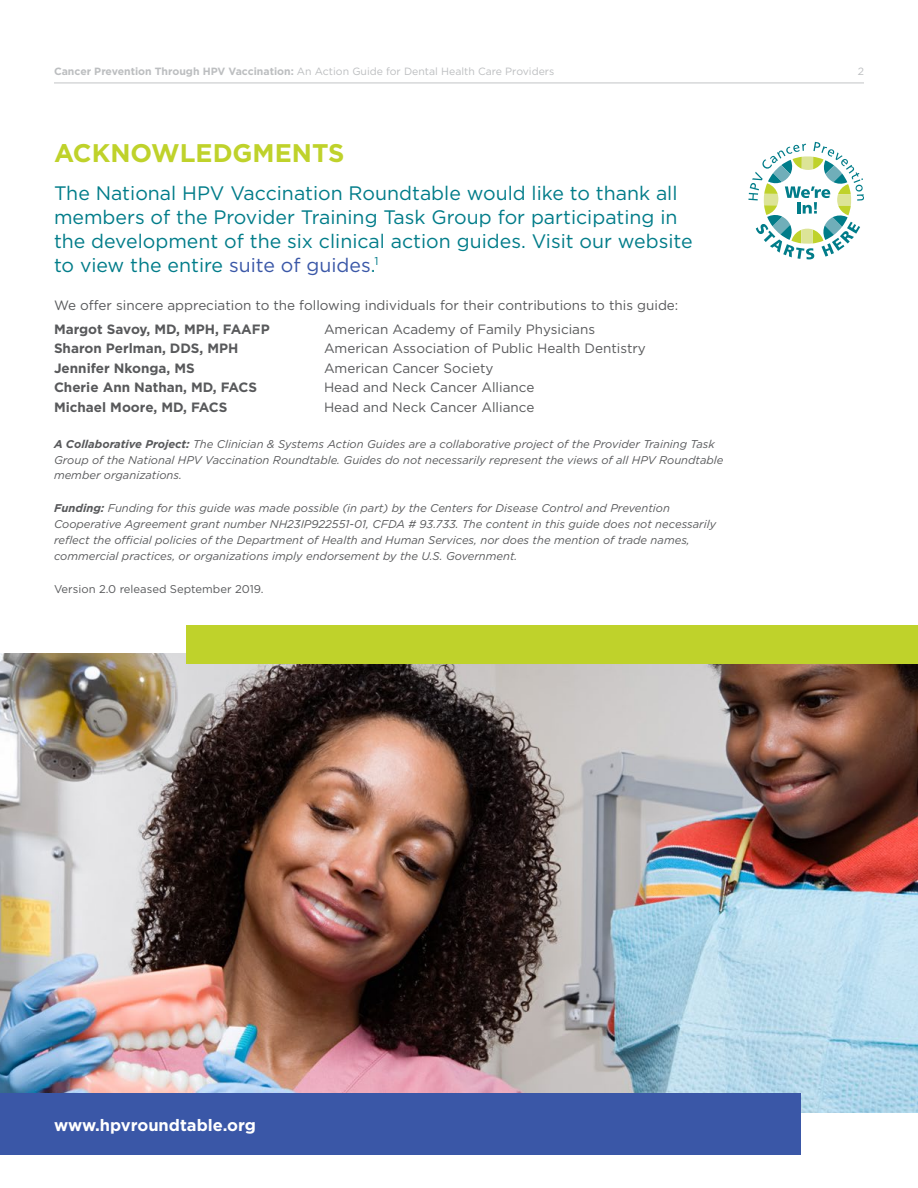
<style>
.page{position:relative;width:918px;height:1188px;background:#fff}
.page>*{position:absolute;margin:0;border:0;box-sizing:border-box;transform-origin:0 0}
.t1{font:700 25.5px "Gotham";color:#bfd22b}
.t2{font:19.5px/24px "Gotham";color:#007c89}
.t3{font:700 16.5px "Gotham";color:#fff}
.t4{font:13.5px "Gotham";color:#58595b}
.t5{font:700 13.5px "Gotham";color:#58595b}
.t6{font:italic 11.25px/15.8px "Gotham";color:#58595b}
.t7{font:11.25px "Gotham";color:#58595b}
.t8{font:10.5px "Gotham";color:#bcbec0}
.s1{font-weight:700}
.s2{color:#3a57a7}
</style>
<div class="page">
<hr style="left:54px;top:82px;width:810px;height:1px;background:#c9cacc">
<img style="left:0;top:654px;width:918px;height:459px">
<div style="left:187px;top:625px;width:731px;height:39px;background:#bfd22b"></div>
<div style="left:0;top:1094px;width:800px;height:61px;background:#3a57a7"></div>
<svg style="left:748px;top:142px;width:116px;height:117px"></svg>
<p class="t8" style="left:54px;top:64px;width:502px"><span class="s1">Cancer Prevention Through HPV Vaccination:</span> An Action Guide for Dental Health Care Providers</p>
<p class="t8" style="left:858px;top:64px;width:8px">2</p>
<h1 class="t1" style="left:54px;top:136px;width:292px">ACKNOWLEDGMENTS</h1>
<h2 class="t2" style="left:54px;top:180px;width:640px">The National HPV Vaccination Roundtable would like to thank all members of the Provider Training Task Group for participating in the development of the six clinical action guides. Visit our website to view the entire <span class="s2">suite of guides</span>.<sup>1</sup></h2>
<p class="t4" style="left:54px;top:297px;width:626px">We offer sincere appreciation to the following individuals for their contributions to this guide:</p>
<p class="t5" style="left:54px;top:320px;width:217px">Margot Savoy, MD, MPH, FAAFP</p>
<p class="t4" style="left:324px;top:320px;width:273px">American Academy of Family Physicians</p>
<p class="t5" style="left:54px;top:340px;width:186px">Sharon Perlman, DDS, MPH</p>
<p class="t4" style="left:324px;top:340px;width:323px">American Association of Public Health Dentistry</p>
<p class="t5" style="left:54px;top:359px;width:142px">Jennifer Nkonga, MS</p>
<p class="t4" style="left:324px;top:359px;width:171px">American Cancer Society</p>
<p class="t5" style="left:54px;top:379px;width:205px">Cherie Ann Nathan, MD, FACS</p>
<p class="t4" style="left:324px;top:379px;width:212px">Head and Neck Cancer Alliance</p>
<p class="t5" style="left:54px;top:398px;width:175px">Michael Moore, MD, FACS</p>
<p class="t4" style="left:324px;top:398px;width:212px">Head and Neck Cancer Alliance</p>
<p class="t6" style="left:54px;top:436px;width:671px"><span class="s1">A Collaborative Project:</span> The Clinician &amp; Systems Action Guides are a collaborative project of the Provider Training Task<br>Group of the National HPV Vaccination Roundtable. Guides do not necessarily represent the views of all HPV Roundtable member organizations.</p>
<p class="t6" style="left:54px;top:500px;width:664px"><span class="s1">Funding:</span> Funding for this guide was made possible (in part) by the Centers for Disease Control and Prevention Cooperative Agreement grant number NH23IP922551-01, CFDA # 93.733. The content in this guide does not necessarily reflect the official policies of the Department of Health and Human Services, nor does the mention of trade names, commercial practices, or organizations imply endorsement by the U.S. Government.</p>
<p class="t7" style="left:54px;top:581px;width:211px">Version 2.0 released September 2019.</p>
<h3 class="t3" style="left:54px;top:1114px;width:203px">www.hpvroundtable.org</h3>
</div>
